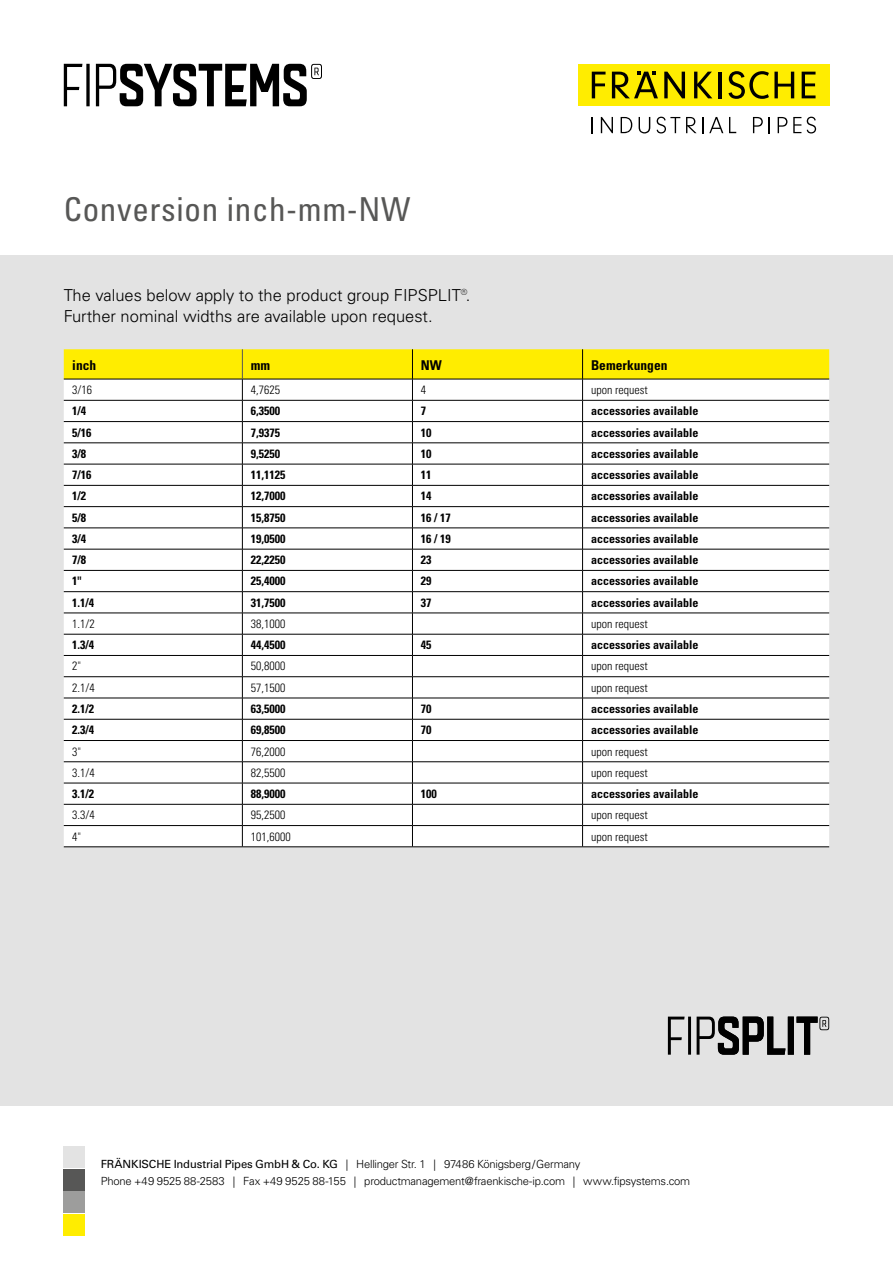
<style>
.page{position:relative;width:893px;height:1263px;background:#fff}
.page>*{position:absolute;margin:0;border:0;box-sizing:border-box;transform-origin:0 0}
.t1{font:condensed 33px "Univers LT Pro";letter-spacing:.02em;color:#575756}
.t2{font:300 16.5px/21px "Univers LT Pro 45";color:#000}
.t3{font:700 condensed 13.5px "Univers LT Pro";color:#000}
.t4{font:700 condensed 12px "Univers LT Pro";color:#000}
.t5{font:300 condensed 12px "Univers LT Pro";color:#000}
.t6{font:300 11.25px/16.5px "Univers LT Pro 45";letter-spacing:-.02em;color:#000}
.s1{font-family:"Univers LT Pro 55 Roman";font-weight:400}
</style>
<div class="page">
<div style="left:64px;top:1147px;width:21px;height:21px;background:#e3e3e3"></div>
<div style="left:64px;top:1169px;width:21px;height:21px;background:#575756"></div>
<div style="left:64px;top:1214px;width:21px;height:21px;background:#ffed00"></div>
<div style="left:64px;top:1192px;width:21px;height:21px;background:#9d9d9c"></div>
<div style="left:578px;top:64px;width:251px;height:41px;background:#ffed00"></div>
<svg style="left:592px;top:72px;width:13px;height:26px"></svg>
<svg style="left:612px;top:72px;width:46px;height:26px"></svg>
<svg style="left:664px;top:72px;width:21px;height:26px"></svg>
<svg style="left:694px;top:72px;width:18px;height:26px"></svg>
<hr style="left:719px;top:72px;width:3px;height:26px;background:#000">
<svg style="left:728px;top:71px;width:66px;height:28px"></svg>
<svg style="left:802px;top:72px;width:13px;height:26px"></svg>
<svg style="left:592px;top:117px;width:1px;height:16px"></svg>
<svg style="left:601px;top:117px;width:12px;height:16px"></svg>
<svg style="left:621px;top:117px;width:11px;height:16px"></svg>
<svg style="left:639px;top:117px;width:11px;height:16px"></svg>
<svg style="left:686px;top:117px;width:37px;height:16px"></svg>
<svg style="left:729px;top:117px;width:7px;height:16px"></svg>
<svg style="left:753px;top:117px;width:10px;height:16px"></svg>
<svg style="left:769px;top:117px;width:1px;height:16px"></svg>
<svg style="left:778px;top:117px;width:9px;height:16px"></svg>
<svg style="left:793px;top:117px;width:8px;height:16px"></svg>
<svg style="left:657px;top:117px;width:23px;height:16px"></svg>
<svg style="left:807px;top:117px;width:9px;height:16px"></svg>
<div style="left:0;top:255px;width:893px;height:851px;background:#e3e3e3"></div>
<svg style="left:64px;top:64px;width:258px;height:42px"></svg>
<svg style="left:64px;top:349px;width:765px;height:497px;background:#f2f1e3"></svg>
<hr style="left:583px;top:825px;width:246px;height:1px;background:#000">
<hr style="left:64px;top:846px;width:178px;height:1px;background:#000">
<hr style="left:242px;top:846px;width:170px;height:1px;background:#000">
<hr style="left:412px;top:846px;width:171px;height:1px;background:#000">
<hr style="left:583px;top:846px;width:246px;height:1px;background:#000">
<svg style="left:668px;top:1016px;width:161px;height:39px"></svg>
<h1 class="t1" style="left:64px;top:189px;width:348px">Conversion inch-mm-NW</h1>
<h2 class="t2" style="left:64px;top:284px;width:408px">The values below apply to the product group FIPSPLIT®.<br>Further nominal widths are available upon request.</h2>
<p class="t3" style="left:72px;top:357px;width:26px">inch</p>
<p class="t3" style="left:251px;top:357px;width:21px">mm</p>
<p class="t3" style="left:421px;top:357px;width:23px">NW</p>
<p class="t3" style="left:591px;top:357px;width:78px">Bemerkungen</p>
<p class="t5" style="left:72px;top:382px;width:21px">3/16</p>
<p class="t5" style="left:251px;top:382px;width:31px">4,7625</p>
<p class="t5" style="left:421px;top:382px;width:7px">4</p>
<p class="t5" style="left:591px;top:382px;width:58px">upon request</p>
<p class="t4" style="left:72px;top:404px;width:15px">1/4</p>
<p class="t4" style="left:251px;top:404px;width:31px">6,3500</p>
<p class="t4" style="left:421px;top:404px;width:7px">7</p>
<p class="t4" style="left:591px;top:404px;width:109px">accessories available</p>
<p class="t4" style="left:72px;top:425px;width:21px">5/16</p>
<p class="t4" style="left:251px;top:425px;width:31px">7,9375</p>
<p class="t4" style="left:421px;top:425px;width:12px">10</p>
<p class="t4" style="left:591px;top:425px;width:109px">accessories available</p>
<p class="t4" style="left:72px;top:446px;width:15px">3/8</p>
<p class="t4" style="left:251px;top:446px;width:31px">9,5250</p>
<p class="t4" style="left:421px;top:446px;width:12px">10</p>
<p class="t4" style="left:591px;top:446px;width:109px">accessories available</p>
<p class="t4" style="left:72px;top:467px;width:21px">7/16</p>
<p class="t4" style="left:251px;top:467px;width:36px">11,1125</p>
<p class="t4" style="left:421px;top:467px;width:12px">11</p>
<p class="t4" style="left:591px;top:467px;width:109px">accessories available</p>
<p class="t4" style="left:72px;top:489px;width:15px">1/2</p>
<p class="t4" style="left:251px;top:489px;width:36px">12,7000</p>
<p class="t4" style="left:421px;top:489px;width:12px">14</p>
<p class="t4" style="left:591px;top:489px;width:109px">accessories available</p>
<p class="t4" style="left:72px;top:510px;width:15px">5/8</p>
<p class="t4" style="left:251px;top:510px;width:36px">15,8750</p>
<p class="t4" style="left:421px;top:510px;width:31px">16 / 17</p>
<p class="t4" style="left:591px;top:510px;width:109px">accessories available</p>
<p class="t4" style="left:72px;top:531px;width:15px">3/4</p>
<p class="t4" style="left:251px;top:531px;width:36px">19,0500</p>
<p class="t4" style="left:421px;top:531px;width:31px">16 / 19</p>
<p class="t4" style="left:591px;top:531px;width:109px">accessories available</p>
<p class="t4" style="left:72px;top:552px;width:15px">7/8</p>
<p class="t4" style="left:251px;top:552px;width:36px">22,2250</p>
<p class="t4" style="left:421px;top:552px;width:12px">23</p>
<p class="t4" style="left:591px;top:552px;width:109px">accessories available</p>
<p class="t4" style="left:72px;top:574px;width:11px">1"</p>
<p class="t4" style="left:251px;top:574px;width:36px">25,4000</p>
<p class="t4" style="left:421px;top:574px;width:12px">29</p>
<p class="t4" style="left:591px;top:574px;width:109px">accessories available</p>
<p class="t4" style="left:72px;top:595px;width:23px">1.1/4</p>
<p class="t4" style="left:251px;top:595px;width:36px">31,7500</p>
<p class="t4" style="left:421px;top:595px;width:12px">37</p>
<p class="t4" style="left:591px;top:595px;width:109px">accessories available</p>
<p class="t5" style="left:72px;top:615px;width:24px">1.1/2</p>
<p class="t5" style="left:251px;top:615px;width:36px">38,1000</p>
<p class="t5" style="left:591px;top:615px;width:58px">upon request</p>
<p class="t4" style="left:72px;top:638px;width:23px">1.3/4</p>
<p class="t4" style="left:251px;top:638px;width:36px">44,4500</p>
<p class="t4" style="left:421px;top:638px;width:12px">45</p>
<p class="t4" style="left:591px;top:638px;width:109px">accessories available</p>
<p class="t5" style="left:72px;top:658px;width:11px">2"</p>
<p class="t5" style="left:251px;top:658px;width:36px">50,8000</p>
<p class="t5" style="left:591px;top:658px;width:58px">upon request</p>
<p class="t5" style="left:72px;top:679px;width:24px">2.1/4</p>
<p class="t5" style="left:251px;top:679px;width:36px">57,1500</p>
<p class="t5" style="left:591px;top:679px;width:58px">upon request</p>
<p class="t4" style="left:72px;top:701px;width:23px">2.1/2</p>
<p class="t4" style="left:251px;top:701px;width:36px">63,5000</p>
<p class="t4" style="left:421px;top:701px;width:12px">70</p>
<p class="t4" style="left:591px;top:701px;width:109px">accessories available</p>
<p class="t4" style="left:72px;top:723px;width:23px">2.3/4</p>
<p class="t4" style="left:251px;top:723px;width:36px">69,8500</p>
<p class="t4" style="left:421px;top:723px;width:12px">70</p>
<p class="t4" style="left:591px;top:723px;width:109px">accessories available</p>
<p class="t5" style="left:72px;top:743px;width:11px">3"</p>
<p class="t5" style="left:251px;top:743px;width:36px">76,2000</p>
<p class="t5" style="left:591px;top:743px;width:58px">upon request</p>
<p class="t5" style="left:72px;top:764px;width:24px">3.1/4</p>
<p class="t5" style="left:251px;top:764px;width:36px">82,5500</p>
<p class="t5" style="left:591px;top:764px;width:58px">upon request</p>
<p class="t4" style="left:72px;top:786px;width:23px">3.1/2</p>
<p class="t4" style="left:251px;top:786px;width:36px">88,9000</p>
<p class="t4" style="left:421px;top:786px;width:17px">100</p>
<p class="t4" style="left:591px;top:786px;width:109px">accessories available</p>
<p class="t5" style="left:72px;top:807px;width:24px">3.3/4</p>
<p class="t5" style="left:251px;top:807px;width:36px">95,2500</p>
<p class="t5" style="left:591px;top:807px;width:58px">upon request</p>
<p class="t5" style="left:72px;top:828px;width:11px">4"</p>
<p class="t5" style="left:251px;top:828px;width:41px">101,6000</p>
<p class="t5" style="left:591px;top:828px;width:58px">upon request</p>
<p class="t6" style="left:101px;top:1156px;width:591px"><span class="s1">FRÄNKISCHE Industrial Pipes GmbH &amp; Co. KG</span> | Hellinger Str. 1 | 97486 Königsberg/Germany<br>Phone +49 9525 88-2583 | Fax +49 9525 88-155 | productmanagement@fraenkische-ip.com | www.fipsystems.com</p>
</div>
